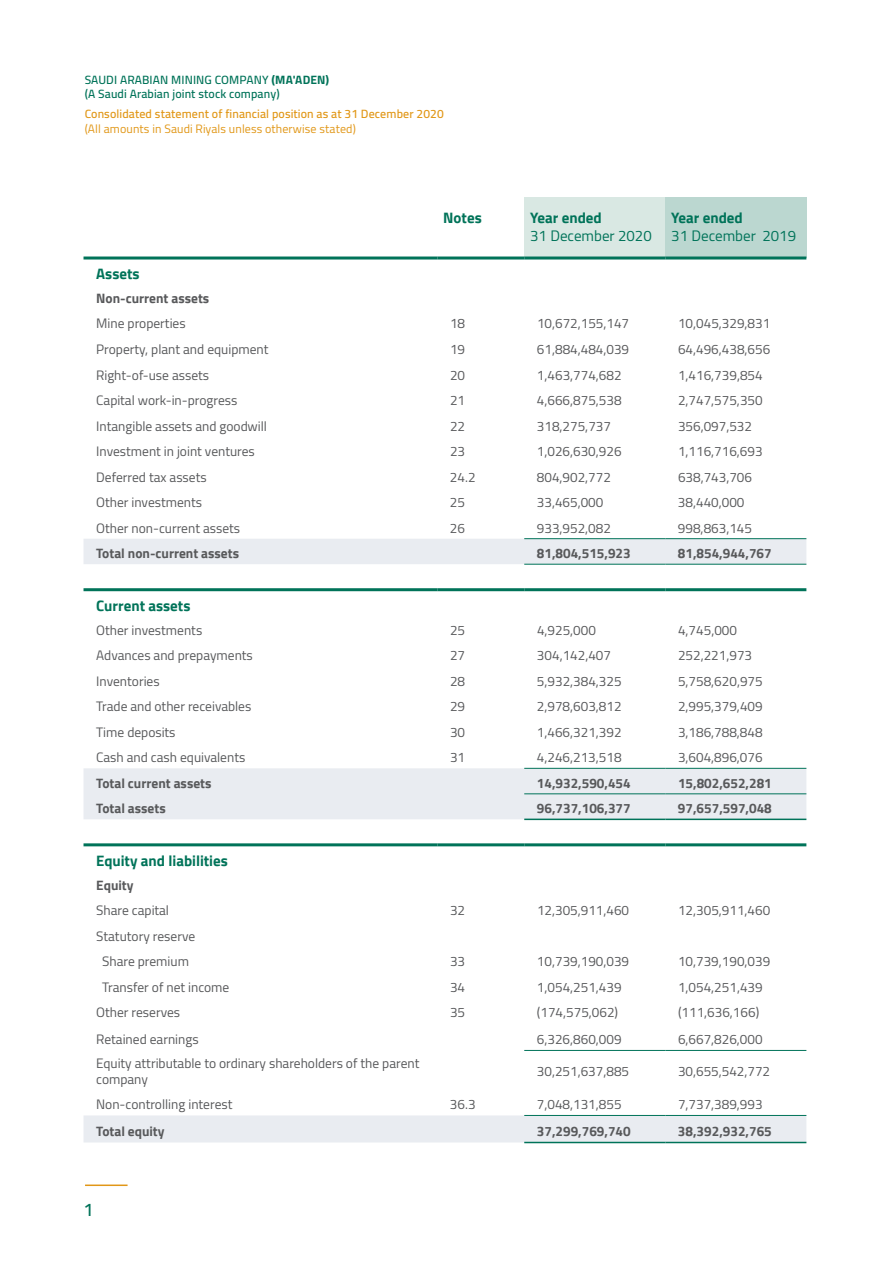
<style>
.page{position:relative;width:893px;height:1263px;background:#fff}
.page>*{position:absolute;margin:0;border:0;box-sizing:border-box;transform-origin:0 0}
.t1{font:600 18px "Cairo";color:#007359}
.t2{font:700 15px "Cairo";color:#007359}
.t3{font:15px "Cairo";color:#007359}
.t4{font:13.5px/25.5px "Cairo";color:#58595b;text-align:center}
.t5{font:700 13.5px "Cairo";color:#58595b}
.t6{font:600 12px/14.4px "Cairo";letter-spacing:.01em;color:#007359}
.t7{font:600 12px "Cairo";letter-spacing:.01em;color:#e19717}
.t8{font:12px "Cairo";letter-spacing:.01em;color:#e19717}
.s1{font-weight:700}
</style>
<div class="page">
<hr style="left:85px;top:1184px;width:43px;height:2px;background:#e19717">
<div style="left:524px;top:198px;width:141px;height:60px;background:#d9e8e3"></div>
<div style="left:665px;top:198px;width:141px;height:60px;background:#bbd7d0"></div>
<svg style="left:84px;top:539px;width:722px;height:603px"></svg>
<hr style="left:84px;top:256px;width:353px;height:3px;background:#007359">
<hr style="left:437px;top:256px;width:87px;height:3px;background:#007359">
<hr style="left:524px;top:256px;width:141px;height:3px;background:#007359">
<hr style="left:665px;top:256px;width:141px;height:3px;background:#007359">
<hr style="left:524px;top:538px;width:141px;height:1px;background:#007359">
<hr style="left:665px;top:538px;width:141px;height:1px;background:#007359">
<hr style="left:524px;top:564px;width:141px;height:1px;background:#007359">
<hr style="left:665px;top:564px;width:141px;height:1px;background:#007359">
<hr style="left:524px;top:768px;width:141px;height:1px;background:#007359">
<hr style="left:665px;top:768px;width:141px;height:1px;background:#007359">
<hr style="left:524px;top:793px;width:141px;height:1px;background:#007359">
<hr style="left:665px;top:793px;width:141px;height:1px;background:#007359">
<hr style="left:524px;top:818px;width:141px;height:2px;background:#007359">
<hr style="left:665px;top:818px;width:141px;height:2px;background:#007359">
<hr style="left:524px;top:1050px;width:141px;height:1px;background:#007359">
<hr style="left:665px;top:1050px;width:141px;height:1px;background:#007359">
<hr style="left:524px;top:1115px;width:141px;height:1px;background:#007359">
<hr style="left:665px;top:1115px;width:141px;height:1px;background:#007359">
<hr style="left:524px;top:1142px;width:141px;height:1px;background:#007359">
<hr style="left:665px;top:1142px;width:141px;height:1px;background:#007359">
<hr style="left:84px;top:588px;width:353px;height:3px;background:#007359">
<hr style="left:437px;top:588px;width:87px;height:3px;background:#007359">
<hr style="left:524px;top:588px;width:141px;height:3px;background:#007359">
<hr style="left:665px;top:588px;width:141px;height:3px;background:#007359">
<hr style="left:84px;top:843px;width:353px;height:3px;background:#007359">
<hr style="left:437px;top:843px;width:87px;height:3px;background:#007359">
<hr style="left:524px;top:843px;width:141px;height:3px;background:#007359">
<hr style="left:665px;top:843px;width:141px;height:3px;background:#007359">
<p class="t6" style="left:85px;top:72px;width:246px">SAUDI ARABIAN MINING COMPANY <span class="s1">(MA'ADEN) </span>(A Saudi Arabian joint stock company)</p>
<p class="t7" style="left:85px;top:104px;width:361px">Consolidated statement of financial position as at 31 December 2020</p>
<p class="t8" style="left:85px;top:119px;width:273px">(All amounts in Saudi Riyals unless otherwise stated)</p>
<p class="t2" style="left:443px;top:209px;width:40px">Notes</p>
<p class="t2" style="left:530px;top:209px;width:73px">Year ended</p>
<p class="t3" style="left:530px;top:223px;width:123px">31 December 2020</p>
<p class="t2" style="left:671px;top:209px;width:73px">Year ended</p>
<p class="t3" style="left:671px;top:223px;width:126px">31 December 2019</p>
<p class="t2" style="left:96px;top:265px;width:45px">Assets</p>
<p class="t5" style="left:96px;top:290px;width:115px">Non-current assets</p>
<p class="t4" style="left:96px;top:311px;width:91px">Mine properties</p>
<p class="t4" style="left:450px;top:311px;width:17px">18</p>
<p class="t4" style="left:537px;top:311px;width:94px">10,672,155,147</p>
<p class="t4" style="left:678px;top:311px;width:94px">10,045,329,831</p>
<p class="t4" style="left:96px;top:336px;width:174px">Property, plant and equipment</p>
<p class="t4" style="left:450px;top:336px;width:17px">19</p>
<p class="t4" style="left:537px;top:336px;width:94px">61,884,484,039</p>
<p class="t4" style="left:678px;top:336px;width:94px">64,496,438,656</p>
<p class="t4" style="left:96px;top:362px;width:114px">Right-of-use assets</p>
<p class="t4" style="left:450px;top:362px;width:17px">20</p>
<p class="t4" style="left:537px;top:362px;width:86px">1,463,774,682</p>
<p class="t4" style="left:678px;top:362px;width:86px">1,416,739,854</p>
<p class="t4" style="left:96px;top:387px;width:143px">Capital work-in-progress</p>
<p class="t4" style="left:450px;top:387px;width:17px">21</p>
<p class="t4" style="left:537px;top:387px;width:86px">4,666,875,538</p>
<p class="t4" style="left:678px;top:387px;width:86px">2,747,575,350</p>
<p class="t4" style="left:96px;top:413px;width:172px">Intangible assets and goodwill</p>
<p class="t4" style="left:450px;top:413px;width:17px">22</p>
<p class="t4" style="left:537px;top:413px;width:76px">318,275,737</p>
<p class="t4" style="left:678px;top:413px;width:76px">356,097,532</p>
<p class="t4" style="left:96px;top:438px;width:160px">Investment in joint ventures</p>
<p class="t4" style="left:450px;top:438px;width:17px">23</p>
<p class="t4" style="left:537px;top:438px;width:86px">1,026,630,926</p>
<p class="t4" style="left:678px;top:438px;width:86px">1,116,716,693</p>
<p class="t4" style="left:96px;top:464px;width:112px">Deferred tax assets</p>
<p class="t4" style="left:450px;top:464px;width:27px">24.2</p>
<p class="t4" style="left:537px;top:464px;width:76px">804,902,772</p>
<p class="t4" style="left:678px;top:464px;width:76px">638,743,706</p>
<p class="t4" style="left:96px;top:489px;width:108px">Other investments</p>
<p class="t4" style="left:450px;top:489px;width:17px">25</p>
<p class="t4" style="left:537px;top:489px;width:68px">33,465,000</p>
<p class="t4" style="left:678px;top:489px;width:68px">38,440,000</p>
<p class="t4" style="left:96px;top:515px;width:146px">Other non-current assets</p>
<p class="t4" style="left:450px;top:515px;width:17px">26</p>
<p class="t4" style="left:537px;top:515px;width:76px">933,952,082</p>
<p class="t4" style="left:678px;top:515px;width:76px">998,863,145</p>
<p class="t5" style="left:96px;top:546px;width:144px">Total non-current assets</p>
<p class="t5" style="left:537px;top:546px;width:95px">81,804,515,923</p>
<p class="t5" style="left:678px;top:546px;width:95px">81,854,944,767</p>
<p class="t2" style="left:96px;top:597px;width:96px">Current assets</p>
<p class="t4" style="left:96px;top:617px;width:108px">Other investments</p>
<p class="t4" style="left:450px;top:617px;width:17px">25</p>
<p class="t4" style="left:537px;top:617px;width:60px">4,925,000</p>
<p class="t4" style="left:678px;top:617px;width:60px">4,745,000</p>
<p class="t4" style="left:96px;top:642px;width:158px">Advances and prepayments</p>
<p class="t4" style="left:450px;top:642px;width:17px">27</p>
<p class="t4" style="left:537px;top:642px;width:76px">304,142,407</p>
<p class="t4" style="left:678px;top:642px;width:76px">252,221,973</p>
<p class="t4" style="left:96px;top:668px;width:65px">Inventories</p>
<p class="t4" style="left:450px;top:668px;width:17px">28</p>
<p class="t4" style="left:537px;top:668px;width:86px">5,932,384,325</p>
<p class="t4" style="left:678px;top:668px;width:86px">5,758,620,975</p>
<p class="t4" style="left:96px;top:694px;width:157px">Trade and other receivables</p>
<p class="t4" style="left:450px;top:694px;width:17px">29</p>
<p class="t4" style="left:537px;top:694px;width:86px">2,978,603,812</p>
<p class="t4" style="left:678px;top:694px;width:86px">2,995,379,409</p>
<p class="t4" style="left:96px;top:719px;width:81px">Time deposits</p>
<p class="t4" style="left:450px;top:719px;width:17px">30</p>
<p class="t4" style="left:537px;top:719px;width:86px">1,466,321,392</p>
<p class="t4" style="left:678px;top:719px;width:86px">3,186,788,848</p>
<p class="t4" style="left:96px;top:745px;width:151px">Cash and cash equivalents</p>
<p class="t4" style="left:450px;top:745px;width:17px">31</p>
<p class="t4" style="left:537px;top:745px;width:86px">4,246,213,518</p>
<p class="t4" style="left:678px;top:745px;width:86px">3,604,896,076</p>
<p class="t5" style="left:96px;top:775px;width:117px">Total current assets</p>
<p class="t5" style="left:537px;top:775px;width:95px">14,932,590,454</p>
<p class="t5" style="left:678px;top:775px;width:95px">15,802,652,281</p>
<p class="t5" style="left:96px;top:801px;width:71px">Total assets</p>
<p class="t5" style="left:537px;top:801px;width:95px">96,737,106,377</p>
<p class="t5" style="left:678px;top:801px;width:95px">97,657,597,048</p>
<p class="t2" style="left:96px;top:852px;width:133px">Equity and liabilities</p>
<p class="t5" style="left:96px;top:877px;width:39px">Equity</p>
<p class="t4" style="left:96px;top:898px;width:74px">Share capital</p>
<p class="t4" style="left:450px;top:898px;width:17px">32</p>
<p class="t4" style="left:537px;top:898px;width:94px">12,305,911,460</p>
<p class="t4" style="left:678px;top:898px;width:94px">12,305,911,460</p>
<p class="t4" style="left:96px;top:923px;width:100px">Statutory reserve<br>Share premium</p>
<p class="t4" style="left:450px;top:949px;width:17px">33</p>
<p class="t4" style="left:537px;top:949px;width:94px">10,739,190,039</p>
<p class="t4" style="left:678px;top:949px;width:94px">10,739,190,039</p>
<p class="t4" style="left:102px;top:974px;width:129px">Transfer of net income</p>
<p class="t4" style="left:450px;top:974px;width:17px">34</p>
<p class="t4" style="left:537px;top:974px;width:86px">1,054,251,439</p>
<p class="t4" style="left:678px;top:974px;width:86px">1,054,251,439</p>
<p class="t4" style="left:96px;top:1000px;width:85px">Other reserves</p>
<p class="t4" style="left:450px;top:1000px;width:17px">35</p>
<p class="t4" style="left:537px;top:1000px;width:83px">(174,575,062)</p>
<p class="t4" style="left:678px;top:1000px;width:83px">(111,636,166)</p>
<p class="t4" style="left:96px;top:1026px;width:104px">Retained earnings</p>
<p class="t4" style="left:537px;top:1026px;width:86px">6,326,860,009</p>
<p class="t4" style="left:678px;top:1026px;width:86px">6,667,826,000</p>
<p class="t4" style="left:96px;top:1055px;width:325px;line-height:16.2px;text-align:left">Equity attributable to ordinary shareholders of the parent company</p>
<p class="t4" style="left:537px;top:1059px;width:94px">30,251,637,885</p>
<p class="t4" style="left:678px;top:1059px;width:94px">30,655,542,772</p>
<p class="t4" style="left:96px;top:1091px;width:138px">Non-controlling interest</p>
<p class="t4" style="left:450px;top:1091px;width:27px">36.3</p>
<p class="t4" style="left:537px;top:1091px;width:86px">7,048,131,855</p>
<p class="t4" style="left:678px;top:1091px;width:86px">7,737,389,993</p>
<p class="t5" style="left:96px;top:1123px;width:70px">Total equity</p>
<p class="t5" style="left:537px;top:1123px;width:95px">37,299,769,740</p>
<p class="t5" style="left:678px;top:1123px;width:95px">38,392,932,765</p>
<h1 class="t1" style="left:84px;top:1195px;width:12px">1</h1>
</div>
